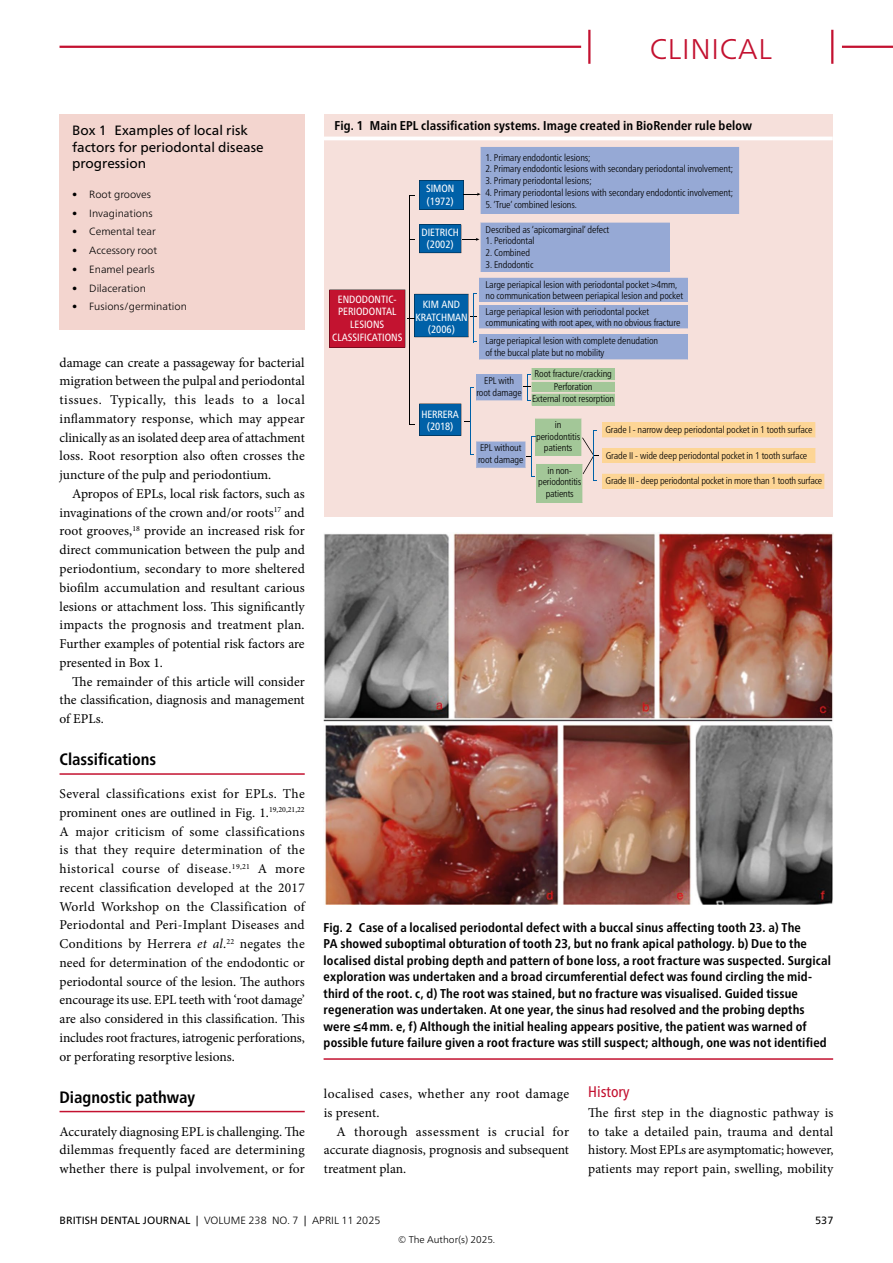
<style>
.page{position:relative;width:893px;height:1263px;background:#fff}
.page>*{position:absolute;margin:0;border:0;box-sizing:border-box;transform-origin:0 0}
.t1{font:300 28.5px "Frutiger Neue LT Pro";letter-spacing:.025em;color:#c31130}
.SectionHeading_1_MSS{font:700 condensed 16.5px "Frutiger Neue LT Pro";color:#000}
.SectionHeading_2_MSS{font:condensed 15.3px "Frutiger Neue LT Pro";color:#c31130}
.Para_9pt_justified_1st{font:13.5px/18.8px "Minion Pro";letter-spacing:.01em;color:#000;text-align:justify}
.Para_9pt_justified{font:13.5px/18.8px "Minion Pro";color:#000;text-align:justify}
.Box_Heading_x{font:13.5px/16.5px "Frutiger Neue LT Pro";color:#000}
.Image_Caption_MSS{font:700 condensed 12.75px/16.5px "Frutiger Neue LT Pro";letter-spacing:.01em;color:#000}
.Image_Caption_MSS_white_rule_below{font:700 condensed 12.75px "Frutiger Neue LT Pro";letter-spacing:.01em;color:#000}
.t2{font:300 10.5px "Frutiger Neue LT Pro";color:#000}
.t3{font:condensed 10.5px/12.6px "Frutiger Neue LT Pro";color:#fff;text-align:center}
.t4{font:10.5px "Frutiger Neue LT Pro";color:#000}
.t5{font:300 condensed 9.75px/11.7px "Frutiger Neue LT Pro";letter-spacing:-.01em;color:#000;text-align:center}
.t6{font:300 9.75px "Frutiger Neue LT Pro";color:#000}
.s1{font-style:italic}
.s2{font-weight:400}
</style>
<div class="page">
<hr style="left:60px;top:773px;width:245px;height:2px;background:#c31130">
<hr style="left:60px;top:1111px;width:245px;height:1px;background:#c31130">
<div style="left:324px;top:114px;width:509px;height:403px;background:#f6e0db"></div>
<hr style="left:409px;top:195px;width:1px;height:229px;background:#000">
<svg style="left:410px;top:147px;width:329px;height:67px"></svg>
<svg style="left:410px;top:222px;width:260px;height:50px"></svg>
<svg style="left:329px;top:278px;width:359px;height:82px"></svg>
<svg style="left:410px;top:368px;width:415px;height:135px"></svg>
<hr style="left:324px;top:137px;width:509px;height:3px;background:#fff">
<img style="left:324px;top:533px;width:510px;height:372px">
<hr style="left:324px;top:1058px;width:509px;height:2px;background:#c31130">
<div style="left:60px;top:114px;width:245px;height:215px;background:#f3d5cf"></div>
<hr style="left:60px;top:46px;width:521px;height:2px;background:#c31130">
<hr style="left:842px;top:46px;width:51px;height:2px;background:#c31130">
<hr style="left:588px;top:30px;width:2px;height:34px;background:#c31130">
<hr style="left:831px;top:30px;width:2px;height:34px;background:#c31130">
<h1 class="t1" style="left:650px;top:32px;width:124px">CLI NICAL</h1>
<p class="Box_Heading_x" style="left:72px;top:122px;width:193px">Box 1 Examples of local risk factors for periodontal disease progression</p>
<p class="t2" style="left:72px;top:188px;width:80px">• Root grooves</p>
<p class="t2" style="left:72px;top:207px;width:82px">• I nvaginations</p>
<p class="t2" style="left:72px;top:226px;width:85px">• Cemental tear</p>
<p class="t2" style="left:72px;top:244px;width:87px">• Accessory root</p>
<p class="t2" style="left:72px;top:263px;width:84px">• Enamel pearls</p>
<p class="t2" style="left:72px;top:282px;width:75px">• Dilaceration</p>
<p class="t2" style="left:72px;top:301px;width:116px">• Fusions/germination</p>
<p class="Para_9pt_justified" style="left:60px;top:353px;width:247px">damage can create a passageway for bacterial migration between the pulpal and periodontal tissues. Typically, this leads to a local inflammatory response, which may appear clinically as an isolated deep area of attachment loss. Root resorption also often crosses the juncture of the pulp and periodontium.</p>
<p class="Para_9pt_justified" style="left:60px;top:484px;width:247px;text-indent:13px">Apropos of EPLs, local risk factors, such as invaginations of the crown and/or roots<sup>17</sup> and root grooves,<sup>18</sup> provide an increased risk for direct communication between the pulp and periodontium, secondary to more sheltered biofilm accumulation and resultant carious lesions or attachment loss. This significantly impacts the prognosis and treatment plan.<br>Further examples of potential risk factors are presented in Box 1.</p>
<p class="Para_9pt_justified" style="left:60px;top:672px;width:247px;text-indent:13px">The remainder of this article will consider the classification, diagnosis and management of EPLs.</p>
<p class="SectionHeading_1_MSS" style="left:60px;top:749px;width:98px">Classifications</p>
<p class="Para_9pt_justified_1st" style="left:60px;top:784px;width:247px">Several classifications exist for EPLs. The prominent ones are outlined in Fig. 1.<sup>19,20,21,22<br></sup>A major criticism of some classifications is that they require determination of the historical course of disease.<sup>19,21</sup> A more recent classification developed at the 2017<br>World Workshop on the Classification of Periodontal and Peri-Implant Diseases and Conditions by Herrera <span class="s1">et al</span>.<sup>22</sup> negates the need for determination of the endodontic or periodontal source of the lesion. The authors encourage its use. EPL teeth with ‘root damage’ are also considered in this classification. This includes root fractures, iatrogenic perforations, or perforating resorptive lesions.</p>
<p class="SectionHeading_1_MSS" style="left:60px;top:1087px;width:137px">Diagnostic pathway</p>
<p class="Para_9pt_justified_1st" style="left:60px;top:1122px;width:247px">Accurately diagnosing EPL is challenging. The dilemmas frequently faced are determining whether there is pulpal involvement, or for</p>
<p class="Image_Caption_MSS_white_rule_below" style="left:334px;top:118px;width:419px">Fig. 1 Main EPL classification systems. Image created in BioRender rule below</p>
<p class="t3" style="left:332px;top:293px;width:72px">ENDODONTIC-<br>PERIODONTAL<br>LESIONS<br>CLASSIFICATIONS</p>
<p class="t3" style="left:426px;top:182px;width:30px;text-align:left">SIMON (1972)</p>
<p class="t3" style="left:421px;top:226px;width:39px">DIETRICH (2002)</p>
<p class="t3" style="left:415px;top:298px;width:54px">KIM AND<br>KRATCHMAN (2006)</p>
<p class="t3" style="left:421px;top:407px;width:39px">HERRERA (2018)</p>
<p class="t5" style="left:485px;top:151px;width:107px">1. Primary endodontic lesions;</p>
<p class="t5" style="left:485px;top:163px;width:249px">2. Primary endodontic lesions with secondary periodontal involvement;</p>
<p class="t5" style="left:485px;top:175px;width:108px">3. Primary periodontal lesions;</p>
<p class="t5" style="left:485px;top:187px;width:249px">4. Primary periodontal lesions with secondary endodontic involvement;</p>
<p class="t5" style="left:485px;top:198px;width:93px">5. ‘True’combined lesions.</p>
<p class="t5" style="left:486px;top:223px;width:125px">Described as ‘apicomarginal’ defect</p>
<p class="t5" style="left:486px;top:235px;width:50px">1. Periodontal</p>
<p class="t5" style="left:486px;top:247px;width:46px">2. Combined</p>
<p class="t5" style="left:486px;top:254px;width:193px;line-height:20.1px;text-align:left">3. Endodontic<br>Large periapical lesion with periodontal pocket &gt;4mm,</p>
<p class="t5" style="left:486px;top:288px;width:199px;line-height:15px;text-align:left">no communication between periapical lesion and pocket<br>Large periapical lesion with periodontal pocket</p>
<p class="t5" style="left:485px;top:314px;width:197px;line-height:18.3px;text-align:left">communicating with root apex, with no obvious fracture<br>Large periapical lesion with complete denudation</p>
<p class="t5" style="left:485px;top:347px;width:121px">of the buccal plate but no mobility</p>
<p class="t5" style="left:476px;top:375px;width:47px">EPL with root damage</p>
<p class="t5" style="left:534px;top:367px;width:79px;line-height:13.2px">Root fracture/cracking<br>Perforation</p>
<p class="t5" style="left:532px;top:393px;width:84px">External root resorption</p>
<p class="t5" style="left:536px;top:419px;width:46px">in periodontitis</p>
<p class="t5" style="left:480px;top:442px;width:43px">EPL without</p>
<p class="t5" style="left:544px;top:442px;width:30px">patients</p>
<p class="t5" style="left:478px;top:454px;width:47px">root damage</p>
<p class="t5" style="left:605px;top:424px;width:209px">Grade I - narrow deep periodontal pocket in 1 tooth surface</p>
<p class="t5" style="left:606px;top:450px;width:203px">Grade II - wide deep periodontal pocket in 1 tooth surface</p>
<p class="t5" style="left:606px;top:475px;width:218px">Grade III - deep periodontal pocket in more than 1 tooth surface</p>
<p class="t5" style="left:538px;top:464px;width:45px">in non&shy;periodontitis patients</p>
<p class="Image_Caption_MSS" style="left:324px;top:919px;width:509px">Fig. 2 Case of a localised periodontal defect with a buccal sinus affecting tooth 23. a) The<br>PA showed suboptimal obturation of tooth 23, but no frank apical pathology. b) Due to the localised distal probing depth and pattern of bone loss, a root fracture was suspected. Surgical exploration was undertaken and a broad circumferential defect was found circling the mid&shy;third of the root. c, d) The root was stained, but no fracture was visualised. Guided tissue regeneration was undertaken. At one year, the sinus had resolved and the probing depths were ≤4mm. e, f) Although the initial healing appears positive, the patient was warned of possible future failure given a root fracture was still suspect; although, one was not identified</p>
<p class="Para_9pt_justified_1st" style="left:324px;top:1084px;width:247px">localised cases, whether any root damage is present.</p>
<p class="Para_9pt_justified" style="left:324px;top:1122px;width:247px;text-indent:13px">A thorough assessment is crucial for accurate diagnosis, prognosis and subsequent treatment plan.</p>
<p class="SectionHeading_2_MSS" style="left:588px;top:1082px;width:43px">History</p>
<p class="Para_9pt_justified_1st" style="left:588px;top:1103px;width:247px">The first step in the diagnostic pathway is to take a detailed pain, trauma and dental history. Most EPLs are asymptomatic; however, patients may report pain, swelling, mobility</p>
<p class="t2" style="left:60px;top:1214px;width:322px"><span class="s2">BRITISH DENTAL JOURNAL |</span> VOLUME 238 NO. 7 <span class="s2">|</span> April 11 2025</p>
<p class="t4" style="left:815px;top:1214px;width:20px">537</p>
<p class="t6" style="left:398px;top:1234px;width:99px">© The Author(s) 2025.</p>
</div>
